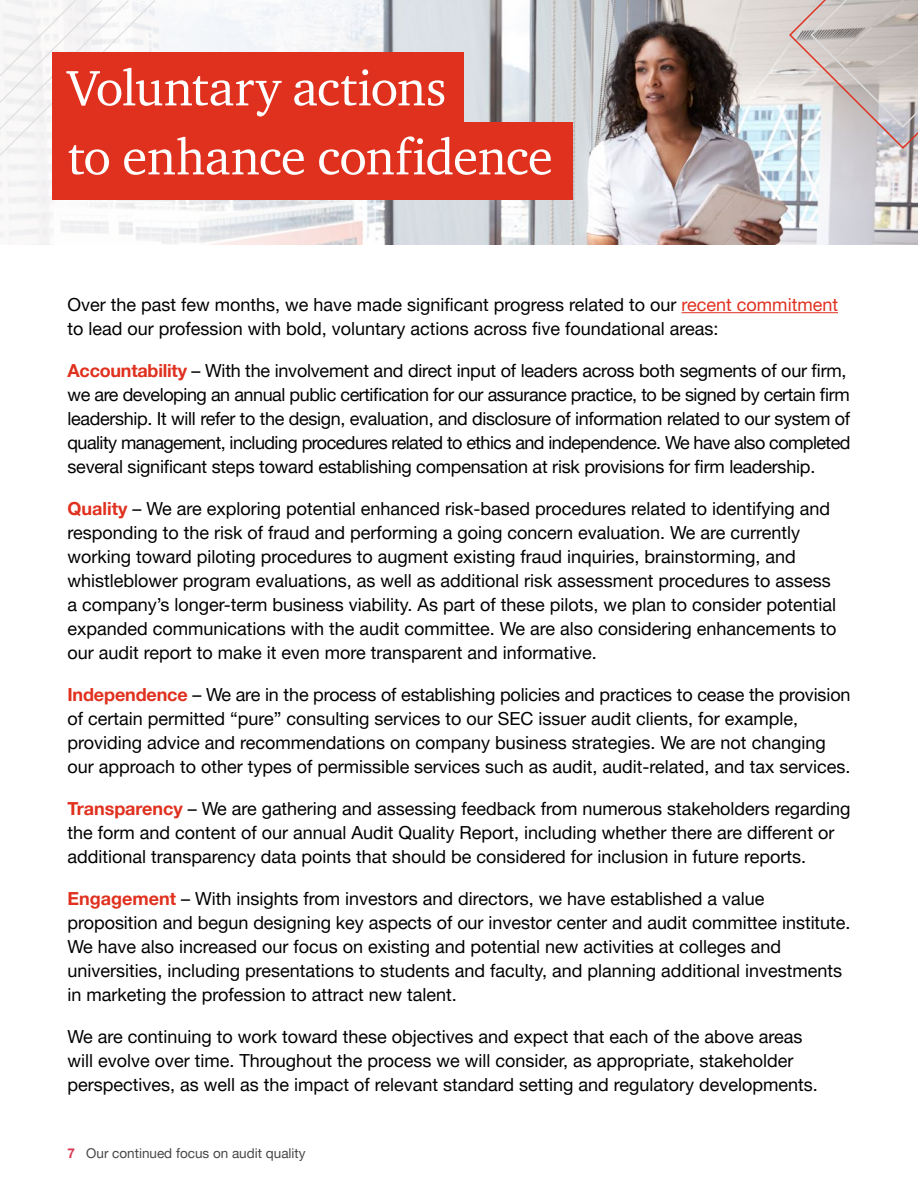
<style>
.page{position:relative;width:918px;height:1188px;background:#fff}
.page>*{position:absolute;margin:0;border:0;box-sizing:border-box;transform-origin:0 0}
.t1{font:51px/69px "ITC Charter Com";letter-spacing:-.01em;color:#fff}
.t2{font:18px/24px "Helvetica Neue LT Pro";color:#000}
.t3{font:18px/24px "Helvetica Neue LT Pro";letter-spacing:-.02em;color:#000}
.t4{font:13.5px "Helvetica Neue LT Pro";color:#464646}
.s1{color:#e0301e}
.s2{font-weight:700;color:#e0301e}
.s3{font-weight:700;color:#d93954}
</style>
<div class="page">
<hr style="left:682px;top:312px;width:156px;height:1px;background:#e0301e">
<img style="left:564px;top:0;width:354px;height:244px">
<svg style="left:157px;top:0;width:407px;height:245px"></svg>
<svg style="left:788px;top:0;width:130px;height:150px;background:#cbc4c3"></svg>
<svg style="left:0;top:0;width:157px;height:245px"></svg>
<div style="left:52px;top:52px;width:412px;height:78px;background:#e0301e"></div>
<div style="left:52px;top:122px;width:521px;height:77px;background:#e0301e"></div>
<h1 class="t1" style="left:68px;top:53px;width:487px">Voluntary actions<br>to enhance confidence</h1>
<p class="t2" style="left:68px;top:293px;width:772px">Over the past few months, we have made significant progress related to our <span class="s1">recent commitment </span>to lead our profession with bold, voluntary actions across five foundational areas:</p>
<p class="t3" style="left:68px;top:359px;width:785px"><span class="s2">Accountability</span> – With the involvement and direct input of leaders across both segments of our firm, we are developing an annual public certification for our assurance practice, to be signed by certain firm leadership. It will refer to the design, evaluation, and disclosure of information related to our system of quality management, including procedures related to ethics and independence. We have also completed several significant steps toward establishing compensation at risk provisions for firm leadership.</p>
<p class="t2" style="left:68px;top:496px;width:770px"><span class="s2">Quality</span> – We are exploring potential enhanced risk-based procedures related to identifying and responding to the risk of fraud and performing a going concern evaluation. We are currently working toward piloting procedures to augment existing fraud inquiries, brainstorming, and whistleblower program evaluations, as well as additional risk assessment procedures to assess a company’s longer-term business viability. As part of these pilots, we plan to consider potential expanded communications with the audit committee. We are also considering enhancements to our audit report to make it even more transparent and informative.</p>
<p class="t2" style="left:68px;top:682px;width:785px"><span class="s2">Independence</span> – We are in the process of establishing policies and practices to cease the provision of certain permitted “pure” consulting services to our SEC issuer audit clients, for example, providing advice and recommendations on company business strategies. We are not changing our approach to other types of permissible services such as audit, audit-related, and tax services.</p>
<p class="t2" style="left:68px;top:796px;width:784px"><span class="s2">Transparency</span> – We are gathering and assessing feedback from numerous stakeholders regarding the form and content of our annual Audit Quality Report, including whether there are different or additional transparency data points that should be considered for inclusion in future reports.</p>
<p class="t2" style="left:68px;top:886px;width:785px"><span class="s2">Engagement</span> – With insights from investors and directors, we have established a value proposition and begun designing key aspects of our investor center and audit committee institute.<br>We have also increased our focus on existing and potential new activities at colleges and universities, including presentations to students and faculty, and planning additional investments in marketing the profession to attract new talent.</p>
<p class="t2" style="left:68px;top:1024px;width:752px">We are continuing to work toward these objectives and expect that each of the above areas will evolve over time. Throughout the process we will consider, as appropriate, stakeholder perspectives, as well as the impact of relevant standard setting and regulatory developments.</p>
<p class="t4" style="left:68px;top:1145px;width:240px"><span class="s3">7</span> Our continued focus on audit quality</p>
</div>
